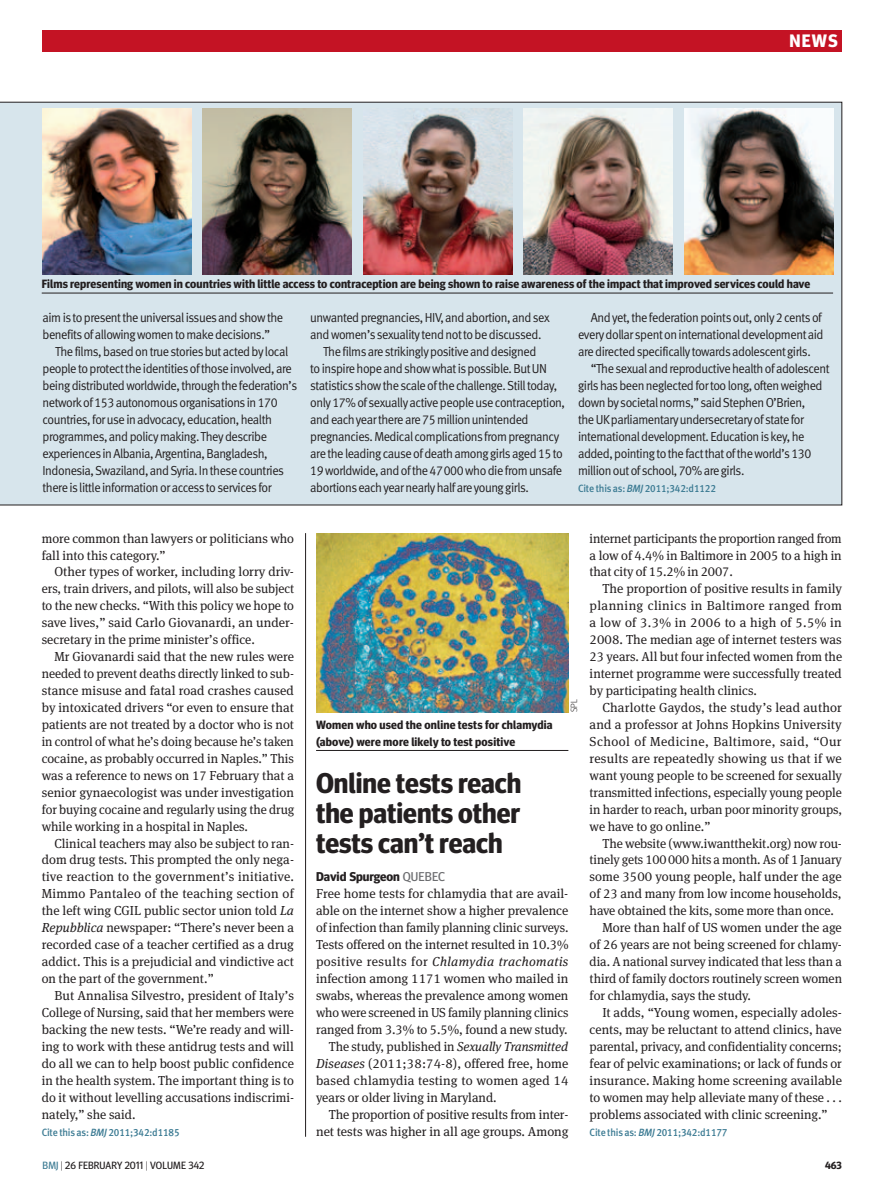
<style>
.page{position:relative;width:893px;height:1191px;background:#fff}
.page>*{position:absolute;margin:0;border:0;box-sizing:border-box;transform-origin:0 0}
.news_head_19bold{font:700 28.5px/30px "Meta Headline OT";color:#231f20;text-align:justify}
.t1{font:700 18px "Meta Headline OT";color:#fff}
.news_body_3colm_ind{font:13.05px/17px "Meta Serif Pro";color:#231f20;text-align:justify}
.news_BOX_sans_text{font:13.05px/17px "Meta Normal LF";letter-spacing:-.035em;color:#231f20;scale:.95 1}
.news_body_3colm{font:13.05px/17px "Meta Serif Pro";letter-spacing:-.01em;color:#231f20;text-align:justify}
.news_byline_author{font:700 12.75px "Meta Headline OT";color:#231f20}
.picture_caption{font:700 12px/17px "Meta Headline OT";letter-spacing:.01em;color:#231f20}
.citation{font:10.5px "Meta Medium LF";letter-spacing:-.015em;color:#3c7b93;scale:.95 1}
.t2{font:10.5px "Meta Headline OT";letter-spacing:.01em;color:#231f20}
.t3{font:700 10.5px "Meta Headline OT";color:#231f20}
.t4{font:300 9px "Meta Headline OT";color:#231f20}
.s1{font-style:italic}
.s2{font-weight:400;color:#6c6d70}
.s3{color:#3c7b93}
.s4{font-weight:300}
</style>
<div class="page">
<div style="left:0;top:102px;width:842px;height:403px;background:#d7e5ec"></div>
<hr style="left:316px;top:750px;width:252px;height:1px;background:#231f20">
<div style="left:43px;top:30px;width:799px;height:21px;background:#c41324"></div>
<hr style="left:305px;top:533px;width:1px;height:603px;background:#231f20">
<img style="left:43px;top:108px;width:148px;height:166px">
<img style="left:203px;top:108px;width:149px;height:166px">
<img style="left:363px;top:108px;width:149px;height:166px">
<img style="left:524px;top:108px;width:149px;height:166px">
<img style="left:684px;top:108px;width:149px;height:166px">
<img style="left:316px;top:533px;width:252px;height:179px">
<hr style="left:42px;top:293px;width:791px;height:1px;background:#231f20">
<p class="t1" style="left:789px;top:30px;width:50px">NEWS</p>
<p class="picture_caption" style="left:42px;top:275px;width:770px">Films representing women in countries with little access to contraception are being shown to raise awareness of the impact that improved services could have</p>
<p class="news_BOX_sans_text" style="left:43px;top:309px;width:255px">aim is to present the universal issues and show the benefits of allowing women to make decisions.”</p>
<p class="news_BOX_sans_text" style="left:43px;top:343px;width:270px;text-indent:13px">The films, based on true stories but acted by local people to protect the identities of those involved, are being distributed worldwide, through the federation’s network of 153 autonomous organisations in 170 countries, for use in advocacy, education, health programmes, and policy making. They describe experiences in Albania, Argentina, Bangladesh, Indonesia, Swaziland, and Syria. In these countries there is little information or access to services for</p>
<p class="news_BOX_sans_text" style="left:310px;top:309px;width:253px">unwanted pregnancies, HIV, and abortion, and sex and women’s sexuality tend not to be discussed.</p>
<p class="news_BOX_sans_text" style="left:310px;top:343px;width:270px;text-indent:13px">The films are strikingly positive and designed<br>to inspire hope and show what is possible. But UN statistics show the scale of the challenge. Still today, only 17% of sexually active people use contraception, and each year there are 75 million unintended pregnancies. Medical complications from pregnancy are the leading cause of death among girls aged 15 to 19 worldwide, and of the 47000 who die from unsafe abortions each year nearly half are young girls.</p>
<p class="news_BOX_sans_text" style="left:578px;top:309px;width:260px;text-indent:13px">And yet, the federation points out, only 2 cents of every dollar spent on international development aid are directed specifically towards adolescent girls.</p>
<p class="news_BOX_sans_text" style="left:578px;top:360px;width:266px;text-indent:13px">“The sexual and reproductive health of adolescent girls has been neglected for too long, often weighed down by societal norms,” said Stephen O’Brien,<br>the UK parliamentary undersecretary of state for international development. Education is key, he added, pointing to the fact that of the world’s 130 million out of school, 70% are girls.</p>
<p class="citation" style="left:578px;top:482px;width:147px">Cite this as: <span class="s1">BMJ</span> 2011;342:d1122</p>
<p class="news_body_3colm_ind" style="left:42px;top:529px;width:254px">more common than lawyers or politicians who fall into this category.”</p>
<p class="news_body_3colm_ind" style="left:42px;top:563px;width:254px;text-indent:13px">Other types of worker, including lorry driv&shy;ers, train drivers, and pilots, will also be subject to the new checks. “With this policy we hope to save lives,” said Carlo Giovanardi, an under&shy;secretary in the prime minister’s office.</p>
<p class="news_body_3colm_ind" style="left:42px;top:647px;width:254px;text-indent:13px">Mr Giovanardi said that the new rules were needed to prevent deaths directly linked to sub&shy;stance misuse and fatal road crashes caused by intoxicated drivers “or even to ensure that patients are not treated by a doctor who is not in control of what he’s doing because he’s taken cocaine, as probably occurred in Naples.” This was a reference to news on 17 February that a senior gynaecologist was under investigation for buying cocaine and regularly using the drug while working in a hospital in Naples.</p>
<p class="news_body_3colm_ind" style="left:42px;top:834px;width:254px;text-indent:13px">Clinical teachers may also be subject to ran&shy;dom drug tests. This prompted the only nega&shy;tive reaction to the government’s initiative.<br>Mimmo Pantaleo of the teaching section of the left wing CGIL public sector union told <span class="s1">La Repubblica</span> newspaper: “There’s never been a recorded case of a teacher certified as a drug addict. This is a prejudicial and vindictive act on the part of the government.”</p>
<p class="news_body_3colm_ind" style="left:42px;top:986px;width:254px;text-indent:13px">But Annalisa Silvestro, president of Italy’s College of Nursing, said that her members were backing the new tests. “We’re ready and will&shy;ing to work with these antidrug tests and will do all we can to help boost public confidence in the health system. The important thing is to do it without levelling accusations indiscrimi&shy;nately,” she said.</p>
<p class="citation" style="left:42px;top:1125px;width:147px">Cite this as: <span class="s1">BMJ</span> 2011;342:d1185</p>
<p class="picture_caption" style="left:316px;top:716px;width:238px">Women who used the online tests for chlamydia (above) were more likely to test positive</p>
<p class="news_head_19bold" style="left:316px;top:767px;width:207px">Online tests reach the patients other tests can’t reach</p>
<p class="t4" style="left:568px;top:712px;width:15px;rotate:-90deg">SPL</p>
<p class="news_byline_author" style="left:316px;top:869px;width:131px">David Spurgeon <span class="s2">QUEBEC</span></p>
<p class="news_body_3colm" style="left:316px;top:884px;width:254px">Free home tests for chlamydia that are avail&shy;able on the internet show a higher prevalence of infection than family planning clinic surveys.<br>Tests offered on the internet resulted in 10.3% positive results for <span class="s1">Chlamydia trachomatis </span>infection among 1171 women who mailed in swabs, whereas the prevalence among women who were screened in US family planning clinics ranged from 3.3% to 5.5%, found a new study.</p>
<p class="news_body_3colm_ind" style="left:316px;top:1037px;width:254px;text-indent:13px">The study, published in <span class="s1">Sexually Transmitted Diseases</span> (2011;38:74-8), offered free, home based chlamydia testing to women aged 14 years or older living in Maryland.</p>
<p class="news_body_3colm_ind" style="left:316px;top:1104px;width:254px;text-align:right">The proportion of positive results from inter&shy;net tests was higher in all age groups. Among</p>
<p class="news_body_3colm_ind" style="left:590px;top:529px;width:254px">internet participants the proportion ranged from a low of 4.4% in Baltimore in 2005 to a high in that city of 15.2% in 2007.</p>
<p class="news_body_3colm_ind" style="left:590px;top:579px;width:254px;text-indent:13px">The proportion of positive results in family planning clinics in Baltimore ranged from a low of 3.3% in 2006 to a high of 5.5% in 2008. The median age of internet testers was 23 years. All but four infected women from the internet programme were successfully treated by participating health clinics.</p>
<p class="news_body_3colm_ind" style="left:590px;top:698px;width:254px;text-indent:13px">Charlotte Gaydos, the study’s lead author and a professor at Johns Hopkins University School of Medicine, Baltimore, said, “Our results are repeatedly showing us that if we want young people to be screened for sexually transmitted infections, especially young people in harder to reach, urban poor minority groups, we have to go online.”</p>
<p class="news_body_3colm_ind" style="left:590px;top:834px;width:254px;text-indent:13px">The website (www.iwantthekit.org) now rou&shy;tinely gets 100000 hits a month. As of 1 January some 3500 young people, half under the age of 23 and many from low income households, have obtained the kits, some more than once.</p>
<p class="news_body_3colm_ind" style="left:590px;top:918px;width:254px;text-indent:13px">More than half of US women under the age of 26 years are not being screened for chlamy&shy;dia. A national survey indicated that less than a third of family doctors routinely screen women for chlamydia, says the study.</p>
<p class="news_body_3colm_ind" style="left:590px;top:1003px;width:254px;text-indent:13px">It adds, “Young women, especially adoles&shy;cents, may be reluctant to attend clinics, have parental, privacy, and confidentiality concerns; fear of pelvic examinations; or lack of funds or insurance. Making home screening available to women may help alleviate many of these . . . problems associated with clinic screening.”</p>
<p class="citation" style="left:590px;top:1125px;width:147px">Cite this as: <span class="s1">BMJ</span> 2011;342:d1177</p>
<p class="t2" style="left:43px;top:1159px;width:163px"><span class="s3">BMJ</span> <span class="s4">|</span> 26 FEBRUARY 2011 <span class="s4">|</span> VOLUME 342</p>
<p class="t3" style="left:825px;top:1159px;width:18px">463</p>
</div>
